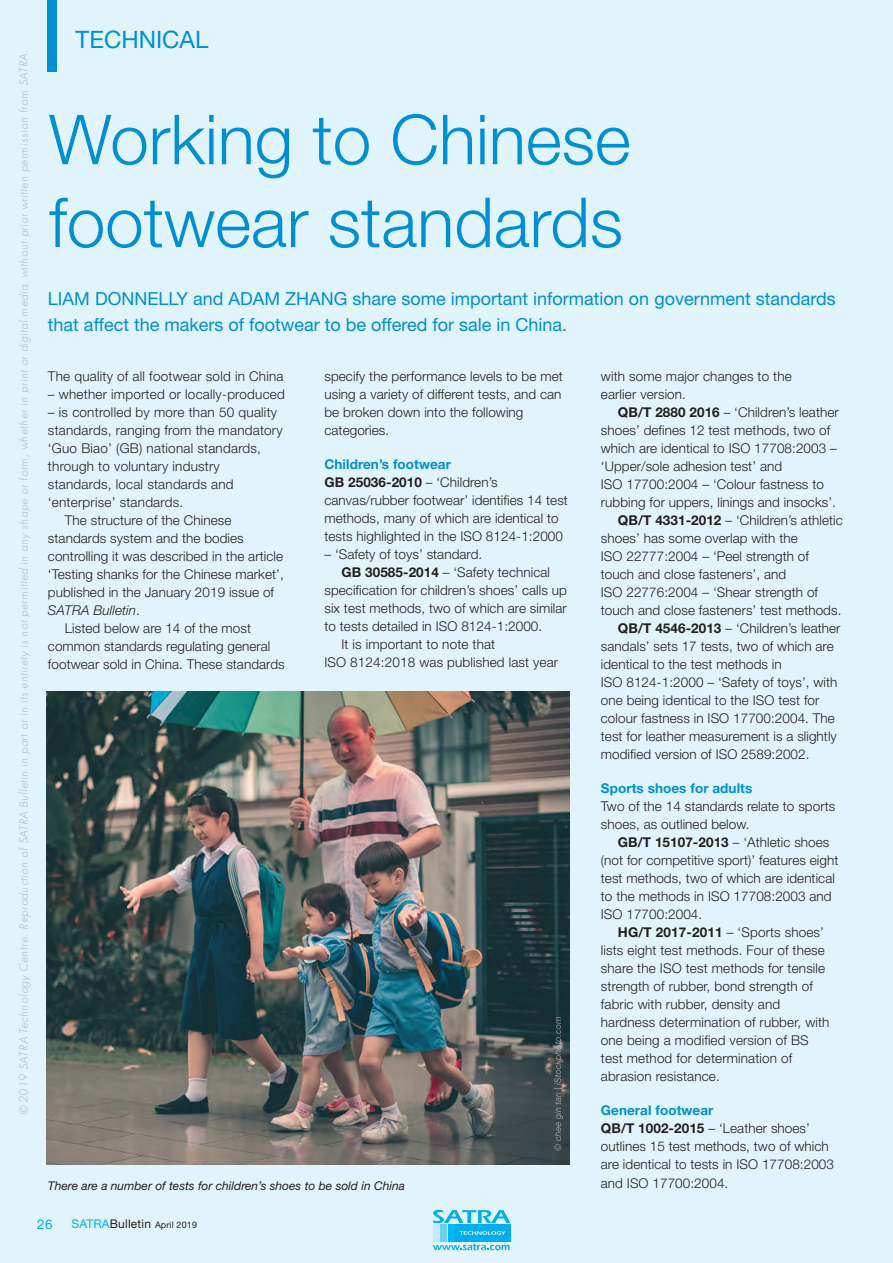
<style>
.page{position:relative;width:893px;height:1263px;background:#e1f4fc}
.page>*{position:absolute;margin:0;border:0;box-sizing:border-box;transform-origin:0 0}
.t1{font:300 69px/82.8px "Helvetica Neue LT Pro";color:#008fd2}
.t2{font:24px "Helvetica Neue LT Pro";color:#008fd2}
.t3{font:18px/25.5px "Helvetica Neue LT Pro";color:#008fd2}
.t4{font:300 13.5px/18px "Helvetica Neue LT Pro";letter-spacing:.005em;color:#231f20}
.t5{font:700 13.5px "Helvetica Neue LT Pro";letter-spacing:.005em;color:#008fd2}
.t6{font:italic 300 13.5px "Helvetica Neue LT Pro";letter-spacing:.005em;color:#231f20}
.t7{font:13.5px "Helvetica Neue LT Pro";color:#00aeef}
.t8{font:italic 300 12.6px "Futura PT";letter-spacing:.025em;color:#b2b3b7}
.t9{font:italic 12px "Helvetica Neue LT Pro";color:#231f20}
.t10{font:9px "Helvetica Neue LT Pro";letter-spacing:.015em;color:#231f20}
.s1{font-style:normal}
.s2{font-weight:700}
.s3{font-weight:700;color:#008fd2}
.s4{font-size:12px;color:#00aeef}
.s5{font-size:12px}
</style>
<div class="page">
<div style="left:47px;top:0;width:10px;height:72px;background:#008fd2"></div>
<img style="left:46px;top:692px;width:523px;height:472px">
<img style="left:554px;top:1093px;width:9px;height:57px">
<img style="left:554px;top:1017px;width:9px;height:72px">
<div style="left:448px;top:1224px;width:6px;height:17px;background:#00baf1"></div>
<div style="left:440px;top:1224px;width:7px;height:17px;background:#6bcff6"></div>
<div style="left:433px;top:1224px;width:6px;height:17px;background:#c6eafa"></div>
<div style="left:455px;top:1224px;width:55px;height:17px;background:#00aeef"></div>
<svg style="left:433px;top:1210px;width:77px;height:13px"></svg>
<svg style="left:459px;top:1231px;width:46px;height:3px"></svg>
<svg style="left:433px;top:1243px;width:76px;height:7px"></svg>
<h2 class="t2" style="left:76px;top:31px;width:134px">TECHNICAL</h2>
<p class="t8" style="left:16px;top:1115px;width:1066px;rotate:-90deg">© 2019 SATRA Technology Centre. Reproduction of SATRA Bulletin in part or in its entirety is not permitted in any shape or form, whether in print or digital media, without prior written permission from SATRA.</p>
<h1 class="t1" style="left:49px;top:105px;width:583px">Working to Chinese footwear standards</h1>
<h3 class="t3" style="left:48px;top:288px;width:789px">LIAM DONNELLY and ADAM ZHANG share some important information on government standards that affect the makers of footwear to be offered for sale in China.</h3>
<p class="t4" style="left:48px;top:368px;width:237px">The quality of all footwear sold in China</p>
<p class="t4" style="left:48px;top:386px;width:238px">– whether imported or locally-produced</p>
<p class="t4" style="left:48px;top:404px;width:231px">– is controlled by more than 50 quality</p>
<p class="t4" style="left:48px;top:422px;width:236px">standards, ranging from the mandatory</p>
<p class="t4" style="left:48px;top:440px;width:214px">‘Guo Biao’ (GB) national standards,</p>
<p class="t4" style="left:48px;top:458px;width:173px">through to voluntary industry</p>
<p class="t4" style="left:48px;top:476px;width:187px">standards, local standards and</p>
<p class="t4" style="left:48px;top:494px;width:137px">‘enterprise’ standards.</p>
<p class="t4" style="left:65px;top:512px;width:168px">The structure of the Chinese</p>
<p class="t4" style="left:48px;top:530px;width:197px">standards system and the bodies</p>
<p class="t4" style="left:48px;top:548px;width:236px">controlling it was described in the article</p>
<p class="t4" style="left:48px;top:566px;width:237px">‘Testing shanks for the Chinese market’,</p>
<p class="t4" style="left:48px;top:584px;width:228px">published in the January 2019 issue of</p>
<p class="t6" style="left:48px;top:605px;width:93px">SATRA Bulletin<span class="s1">.</span></p>
<p class="t4" style="left:65px;top:620px;width:188px">Listed below are 14 of the most</p>
<p class="t4" style="left:48px;top:638px;width:224px">common standards regulating general</p>
<p class="t4" style="left:48px;top:656px;width:238px">footwear sold in China. These standards</p>
<p class="t4" style="left:601px;top:368px;width:192px">with some major changes to the earlier version.</p>
<p class="t4" style="left:618px;top:404px;width:222px"><span class="s2">QB/T 2880 2016</span> – ‘Children’s leather</p>
<p class="t4" style="left:601px;top:422px;width:231px">shoes’ defines 12 test methods, two of</p>
<p class="t4" style="left:601px;top:440px;width:237px">which are identical to ISO 17708:2003 –</p>
<p class="t4" style="left:601px;top:458px;width:183px">‘Upper/sole adhesion test’ and</p>
<p class="t4" style="left:601px;top:476px;width:224px">ISO 17700:2004 – ‘Colour fastness to</p>
<p class="t4" style="left:601px;top:494px;width:237px">rubbing for uppers, linings and insocks’.</p>
<p class="t4" style="left:618px;top:512px;width:226px"><span class="s2">QB/T 4331-2012</span> – ‘Children’s athletic</p>
<p class="t4" style="left:601px;top:530px;width:198px">shoes’ has some overlap with the</p>
<p class="t4" style="left:601px;top:548px;width:210px">ISO 22777:2004 – ‘Peel strength of</p>
<p class="t4" style="left:601px;top:566px;width:187px">touch and close fasteners’, and</p>
<p class="t4" style="left:601px;top:584px;width:219px">ISO 22776:2004 – ‘Shear strength of</p>
<p class="t4" style="left:601px;top:602px;width:242px">touch and close fasteners’ test methods.</p>
<p class="t4" style="left:618px;top:620px;width:224px"><span class="s2">QB/T 4546-2013</span> – ‘Children’s leather</p>
<p class="t4" style="left:601px;top:638px;width:234px">sandals’ sets 17 tests, two of which are</p>
<p class="t4" style="left:601px;top:656px;width:182px">identical to the test methods in</p>
<p class="t4" style="left:601px;top:674px;width:238px">ISO 8124-1:2000 – ‘Safety of toys’, with</p>
<p class="t4" style="left:601px;top:692px;width:220px">one being identical to the ISO test for</p>
<p class="t4" style="left:601px;top:710px;width:235px">colour fastness in ISO 17700:2004. The</p>
<p class="t4" style="left:601px;top:728px;width:237px">test for leather measurement is a slightly</p>
<p class="t4" style="left:601px;top:746px;width:210px">modified version of ISO 2589:2002.</p>
<p class="t5" style="left:601px;top:783px;width:153px">Sports shoes for adults</p>
<p class="t4" style="left:601px;top:798px;width:236px">Two of the 14 standards relate to sports shoes, as outlined below.</p>
<p class="t4" style="left:601px;top:835px;width:239px;text-indent:17px"><span class="s2">GB/T 15107-2013</span> – ‘Athletic shoes (not for competitive sport)’ features eight test methods, two of which are identical to the methods in ISO 17708:2003 and ISO 17700:2004.</p>
<p class="t4" style="left:601px;top:924px;width:230px;text-indent:17px"><span class="s2">HG/T 2017-2011</span> – ‘Sports shoes’ lists eight test methods. Four of these share the ISO test methods for tensile strength of rubber, bond strength of fabric with rubber, density and hardness determination of rubber, with one being a modified version of BS test method for determination of abrasion resistance.</p>
<p class="t4" style="left:601px;top:1103px;width:235px"><span class="s3">General footwear<br></span><span class="s2">QB/T 1002-2015</span> – ‘Leather shoes’ outlines 15 test methods, two of which are identical to tests in ISO 17708:2003 and ISO 17700:2004.</p>
<p class="t4" style="left:324px;top:368px;width:240px">specify the performance levels to be met using a variety of different tests, and can be broken down into the following categories.</p>
<p class="t4" style="left:324px;top:456px;width:245px"><span class="s3">Children’s footwear<br></span><span class="s2">GB 25036-2010</span> – ‘Children’s canvas/rubber footwear’ identifies 14 test methods, many of which are identical to tests highlighted in the ISO 8124-1:2000</p>
<p class="t4" style="left:324px;top:546px;width:159px">– ‘Safety of toys’ standard.</p>
<p class="t4" style="left:341px;top:564px;width:210px"><span class="s2">GB 30585-2014</span> – ‘Safety technical</p>
<p class="t4" style="left:324px;top:582px;width:244px">specification for children’s shoes’ calls up</p>
<p class="t4" style="left:324px;top:600px;width:244px">six test methods, two of which are similar</p>
<p class="t4" style="left:324px;top:618px;width:219px">to tests detailed in ISO 8124-1:2000.</p>
<p class="t4" style="left:341px;top:636px;width:155px">It is important to note that</p>
<p class="t4" style="left:324px;top:654px;width:235px">ISO 8124:2018 was published last year</p>
<p class="t9" style="left:48px;top:1181px;width:358px">There are a number of tests for children’s shoes to be sold in China</p>
<p class="t7" style="left:37px;top:1219px;width:17px">26</p>
<p class="t10" style="left:71px;top:1221px;width:127px"><span class="s4">SATRA</span><span class="s5">Bulletin</span> April 2019</p>
</div>
